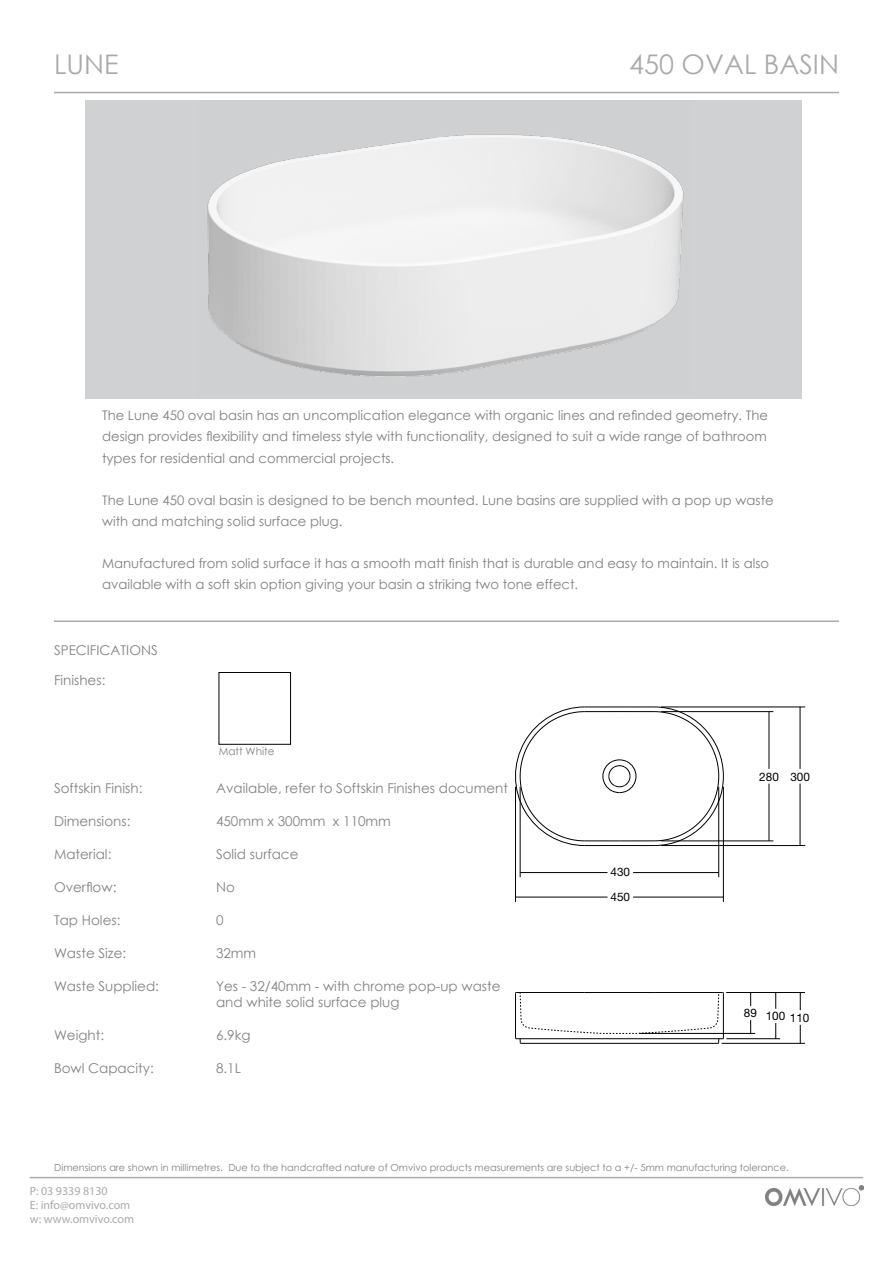
<style>
.page{position:relative;width:893px;height:1263px;background:#fff}
.page>*{position:absolute;margin:0;border:0;box-sizing:border-box;transform-origin:0 0}
.t1{font:27px "Century Gothic";color:#a8aaad}
.t2{font:13.5px/16.5px "Century Gothic";color:#818285}
.t3{font:13.2px/21px "Century Gothic";color:#7f8082}
.t4{font:12px/14.4px "Myriad Pro";color:#a8aaad}
.t5{font:11.7px "Helvetica LT Std Fraction";color:#010101}
.t6{font:10.5px "Century Gothic";color:#818285}
.t7{font:9.75px "Century Gothic";color:#818285}
</style>
<div class="page">
<div style="left:85px;top:100px;width:716px;height:298px;background:#cfd1d2"></div>
<img style="left:207px;top:134px;width:477px;height:243px">
<hr style="left:30px;top:1177px;width:833px;height:1px;background:#a8aaad">
<hr style="left:54px;top:92px;width:785px;height:1px;background:#a8aaad">
<img style="left:766px;top:1186px;width:97px;height:20px">
<hr style="left:54px;top:620px;width:785px;height:2px;background:#a8aaad">
<div style="left:219px;top:672px;width:72px;height:72px;background:#fff;border:1px solid #000"></div>
<svg style="left:515px;top:707px;width:209px;height:139px"></svg>
<hr style="left:661px;top:845px;width:144px;height:1px;background:#010101">
<hr style="left:661px;top:841px;width:112px;height:1px;background:#010101">
<hr style="left:661px;top:711px;width:112px;height:1px;background:#010101">
<hr style="left:661px;top:707px;width:144px;height:1px;background:#010101">
<hr style="left:769px;top:712px;width:1px;height:57px;background:#010101">
<hr style="left:800px;top:707px;width:1px;height:62px;background:#010101">
<svg style="left:750px;top:993px;width:1px;height:13px"></svg>
<hr style="left:515px;top:787px;width:1px;height:115px;background:#010101">
<hr style="left:520px;top:787px;width:1px;height:90px;background:#010101">
<hr style="left:722px;top:1043px;width:83px;height:1px;background:#010101">
<hr style="left:726px;top:1038px;width:54px;height:1px;background:#010101">
<hr style="left:726px;top:992px;width:79px;height:1px;background:#010101">
<hr style="left:633px;top:872px;width:86px;height:1px;background:#010101">
<hr style="left:633px;top:897px;width:90px;height:1px;background:#010101">
<hr style="left:718px;top:787px;width:1px;height:90px;background:#010101">
<hr style="left:723px;top:787px;width:1px;height:115px;background:#010101">
<svg style="left:775px;top:993px;width:1px;height:16px"></svg>
<svg style="left:800px;top:993px;width:1px;height:17px"></svg>
<svg style="left:515px;top:992px;width:209px;height:52px"></svg>
<hr style="left:515px;top:897px;width:92px;height:1px;background:#010101">
<hr style="left:520px;top:872px;width:87px;height:1px;background:#010101">
<hr style="left:639px;top:1033px;width:116px;height:1px;background:#010101">
<svg style="left:750px;top:1020px;width:1px;height:13px"></svg>
<svg style="left:775px;top:1023px;width:1px;height:16px"></svg>
<svg style="left:800px;top:1025px;width:1px;height:18px"></svg>
<hr style="left:769px;top:783px;width:1px;height:58px;background:#010101">
<hr style="left:800px;top:783px;width:1px;height:62px;background:#010101">
<h1 class="t1" style="left:54px;top:46px;width:66px">LUNE</h1>
<h1 class="t1" style="left:629px;top:46px;width:211px">450 OVAL BASIN</h1>
<p class="t3" style="left:102px;top:405px;width:667px;text-align:justify">The Lune 450 oval basin has an uncomplication elegance with organic lines and refinded geometry. The design provides flexibility and timeless style with functionality, designed to suit a wide range of bathroom types for residential and commercial projects.</p>
<p class="t3" style="left:102px;top:489px;width:673px">The Lune 450 oval basin is designed to be bench mounted. Lune basins are supplied with a pop up waste with and matching solid surface plug.</p>
<p class="t3" style="left:102px;top:552px;width:669px">Manufactured from solid surface it has a smooth matt finish that is durable and easy to maintain. It is also available with a soft skin option giving your basin a striking two tone effect.</p>
<p class="t2" style="left:54px;top:641px;width:105px">SPECIFICATIONS</p>
<p class="t2" style="left:54px;top:671px;width:53px">Finishes:</p>
<p class="t6" style="left:219px;top:744px;width:57px">Matt White</p>
<p class="t2" style="left:54px;top:779px;width:90px">Softskin Finish:</p>
<p class="t2" style="left:216px;top:779px;width:294px">Available, refer to Softskin Finishes document</p>
<p class="t2" style="left:54px;top:812px;width:78px">Dimensions:</p>
<p class="t2" style="left:216px;top:812px;width:176px">450mm x 300mm x 110mm</p>
<p class="t2" style="left:54px;top:845px;width:59px">Material:</p>
<p class="t2" style="left:216px;top:845px;width:84px">Solid surface</p>
<p class="t2" style="left:54px;top:878px;width:64px">Overflow:</p>
<p class="t2" style="left:216px;top:878px;width:20px">No</p>
<p class="t2" style="left:54px;top:911px;width:68px">Tap Holes:</p>
<p class="t2" style="left:216px;top:911px;width:9px">0</p>
<p class="t2" style="left:54px;top:944px;width:74px">Waste Size:</p>
<p class="t2" style="left:216px;top:944px;width:42px">32mm</p>
<p class="t2" style="left:54px;top:977px;width:107px">Waste Supplied:</p>
<p class="t2" style="left:216px;top:977px;width:286px">Yes - 32/40mm - with chrome pop-up waste and white solid surface plug</p>
<p class="t2" style="left:54px;top:1027px;width:52px">Weight:</p>
<p class="t2" style="left:216px;top:1027px;width:36px">6.9kg</p>
<p class="t2" style="left:54px;top:1060px;width:101px">Bowl Capacity:</p>
<p class="t2" style="left:216px;top:1060px;width:26px">8.1L</p>
<p class="t5" style="left:611px;top:867px;width:21px">430</p>
<p class="t5" style="left:611px;top:892px;width:21px">450</p>
<p class="t5" style="left:759px;top:771px;width:21px">280</p>
<p class="t5" style="left:790px;top:771px;width:21px">300</p>
<p class="t5" style="left:744px;top:1008px;width:15px">89</p>
<p class="t5" style="left:766px;top:1011px;width:21px">100</p>
<p class="t5" style="left:790px;top:1013px;width:21px">110</p>
<p class="t7" style="left:54px;top:1160px;width:736px">Dimensions are shown in millimetres. Due to the handcrafted nature of Omvivo products measurements are subject to a +/- 5mm manufacturing tolerance.</p>
<p class="t4" style="left:30px;top:1183px;width:106px">P: 03 9339 8130<br>E: info@omvivo.com w: www.omvivo.com</p>
</div>
